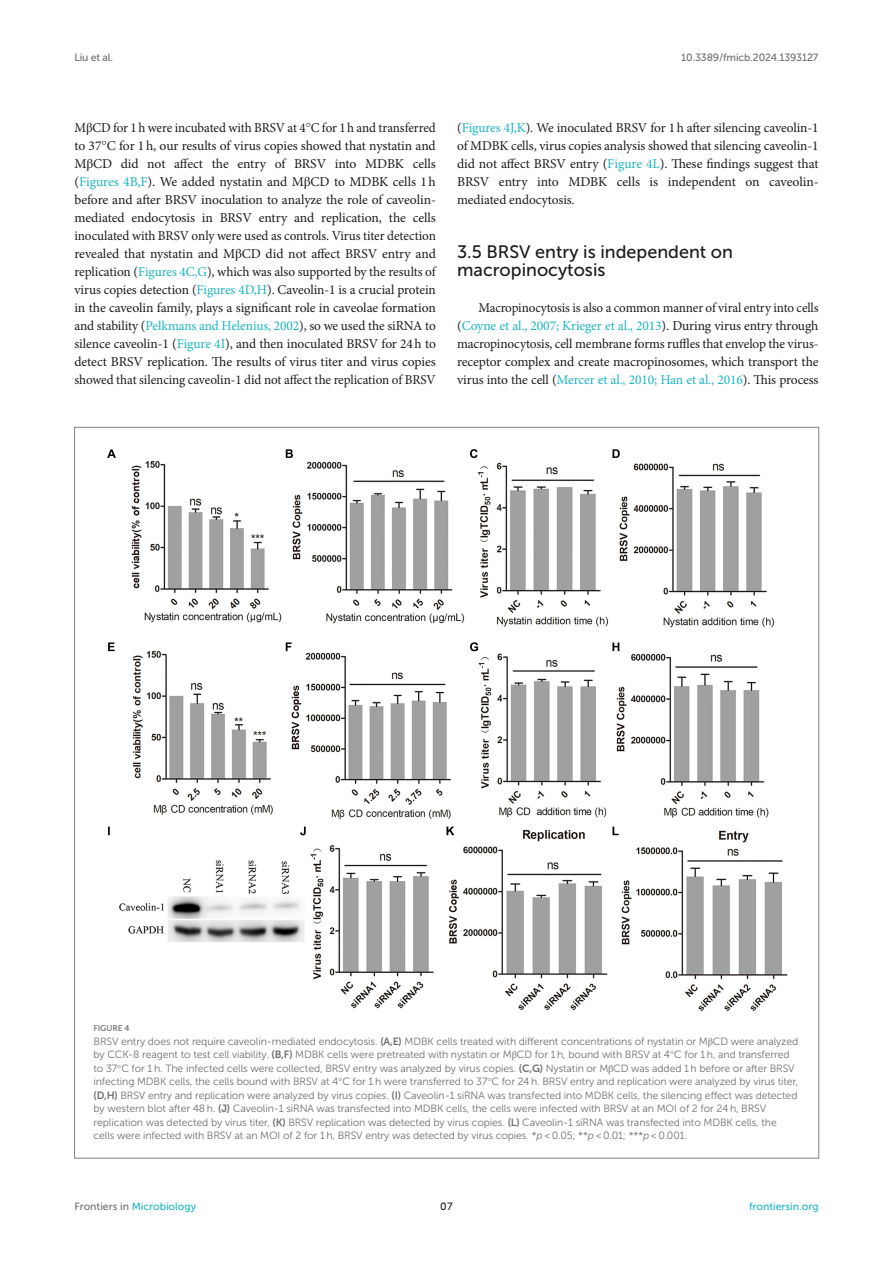
<style>
.page{position:relative;width:893px;height:1263px;background:#fff}
.page>*{position:absolute;margin:0;border:0;box-sizing:border-box;transform-origin:0 0}
.HEAD_2{font:18px/18px "Museo Sans 500";color:#1b1c1b}
.TEXT_FLUSH{font:13.5px/18px "Minion Pro";letter-spacing:-.01em;color:#1b1c1b;text-align:justify}
.FIG_LEG{font:10.5px/13.5px "Museo Sans 300";letter-spacing:-.01em;color:#706f70}
.t1{font:10.5px "Museo Sans 500";color:#1db5c3}
.t2{font:10.5px "Museo Sans 500";letter-spacing:-.015em;color:#706f70}
.t3{font:10.5px "Museo Sans 500";color:#1b1c1b}
.FIG_HD{font:8.25px "Museo Sans 700";letter-spacing:-.01em;color:#7e7f7f}
.s1{font-family:"STIX General"}
.s2{font-family:"STIX"}
.s3{color:#1db5c3}
.s4{font-family:"Museo Sans 700"}
.s5{font-style:italic}
.s6{color:#706f70}
</style>
<div class="page">
<img style="left:107px;top:449px;width:681px;height:562px">
<p class="t2" style="left:74px;top:51px;width:40px">Liu et al.</p>
<p class="t2" style="left:681px;top:51px;width:139px">10.3389/fmicb.2024.1393127</p>
<p class="TEXT_FLUSH" style="left:74px;top:119px;width:363px">M<span class="s1">β</span>CD for 1h were incubated with BRSV at 4<span class="s2">°</span>C for 1h and transferred to 37<span class="s2">°</span>C for 1h, our results of virus copies showed that nystatin and M<span class="s1">β</span>CD did not affect the entry of BRSV into MDBK cells (<span class="s3">Figures 4B,F</span>). We added nystatin and M<span class="s1">β</span>CD to MDBK cells 1h before and after BRSV inoculation to analyze the role of caveolin&shy;mediated endocytosis in BRSV entry and replication, the cells inoculated with BRSV only were used as controls. Virus titer detection revealed that nystatin and M<span class="s1">β</span>CD did not affect BRSV entry and replication (<span class="s3">Figures 4C,G</span>), which was also supported by the results of virus copies detection (<span class="s3">Figures 4D,H</span>). Caveolin-1 is a crucial protein in the caveolin family, plays a significant role in caveolae formation and stability (<span class="s3">Pelkmans and Helenius, 2002</span>), so we used the siRNA to silence caveolin-1 (<span class="s3">Figure 4I</span>), and then inoculated BRSV for 24h to detect BRSV replication. The results of virus titer and virus copies showed that silencing caveolin-1 did not affect the replication of BRSV</p>
<p class="TEXT_FLUSH" style="left:457px;top:119px;width:363px">(<span class="s3">Figures 4J,K</span>). We inoculated BRSV for 1h after silencing caveolin-1 of MDBK cells, virus copies analysis showed that silencing caveolin-1 did not affect BRSV entry (<span class="s3">Figure 4L</span>). These findings suggest that BRSV entry into MDBK cells is independent on caveolin&shy;mediated endocytosis.</p>
<p class="HEAD_2" style="left:457px;top:243px;width:277px">3.5 BRSV entry is independent on macropinocytosis</p>
<p class="TEXT_FLUSH" style="left:457px;top:299px;width:363px;text-indent:21px">Macropinocytosis is also a common manner of viral entry into cells (<span class="s3">Coyne et al., 2007; Krieger et al., 2013</span>). During virus entry through macropinocytosis, cell membrane forms ruffles that envelop the virus&shy;receptor complex and create macropinosomes, which transport the virus into the cell (<span class="s3">Mercer et al., 2010; Han et al., 2016</span>). This process</p>
<p class="FIG_HD" style="left:94px;top:1024px;width:37px">FIGURE 4</p>
<p class="FIG_LEG" style="left:94px;top:1034px;width:706px">BRSV entry does not require caveolin-mediated endocytosis. <span class="s4">(A,E)</span> MDBK cells treated with different concentrations of nystatin or M<span class="s1">β</span>CD were analyzed by CCK-8 reagent to test cell viability. <span class="s4">(B,F)</span> MDBK cells were pretreated with nystatin or M<span class="s1">β</span>CD for 1 h, bound with BRSV at 4<span class="s2">°</span>C for 1 h, and transferred to 37<span class="s2">°</span>C for 1 h. The infected cells were collected, BRSV entry was analyzed by virus copies. <span class="s4">(C,G)</span> Nystatin or M<span class="s1">β</span>CD was added 1 h before or after BRSV infecting MDBK cells, the cells bound with BRSV at 4<span class="s2">°</span>C for 1 h were transferred to 37<span class="s2">°</span>C for 24 h. BRSV entry and replication were analyzed by virus titer, <span class="s4">(D,H)</span> BRSV entry and replication were analyzed by virus copies. <span class="s4">(I)</span> Caveolin-1 siRNA was transfected into MDBK cells, the silencing effect was detected by western blot after 48 h. <span class="s4">(J)</span> Caveolin-1 siRNA was transfected into MDBK cells, the cells were infected with BRSV at an MOI of 2 for 24 h, BRSV replication was detected by virus titer, <span class="s4">(K)</span> BRSV replication was detected by virus copies. <span class="s4">(L)</span> Caveolin-1 siRNA was transfected into MDBK cells, the cells were infected with BRSV at an MOI of 2 for 1 h, BRSV entry was detected by virus copies. *<span class="s5">p</span> &lt; 0.05; **<span class="s5">p</span> &lt; 0.01; ***<span class="s5">p</span> &lt; 0.001.</p>
<p class="t1" style="left:74px;top:1200px;width:123px"><span class="s6">Frontiers in</span> Microbiology</p>
<p class="t3" style="left:440px;top:1200px;width:14px">07</p>
<p class="t1" style="left:749px;top:1200px;width:71px">frontiersin.org</p>
</div>
